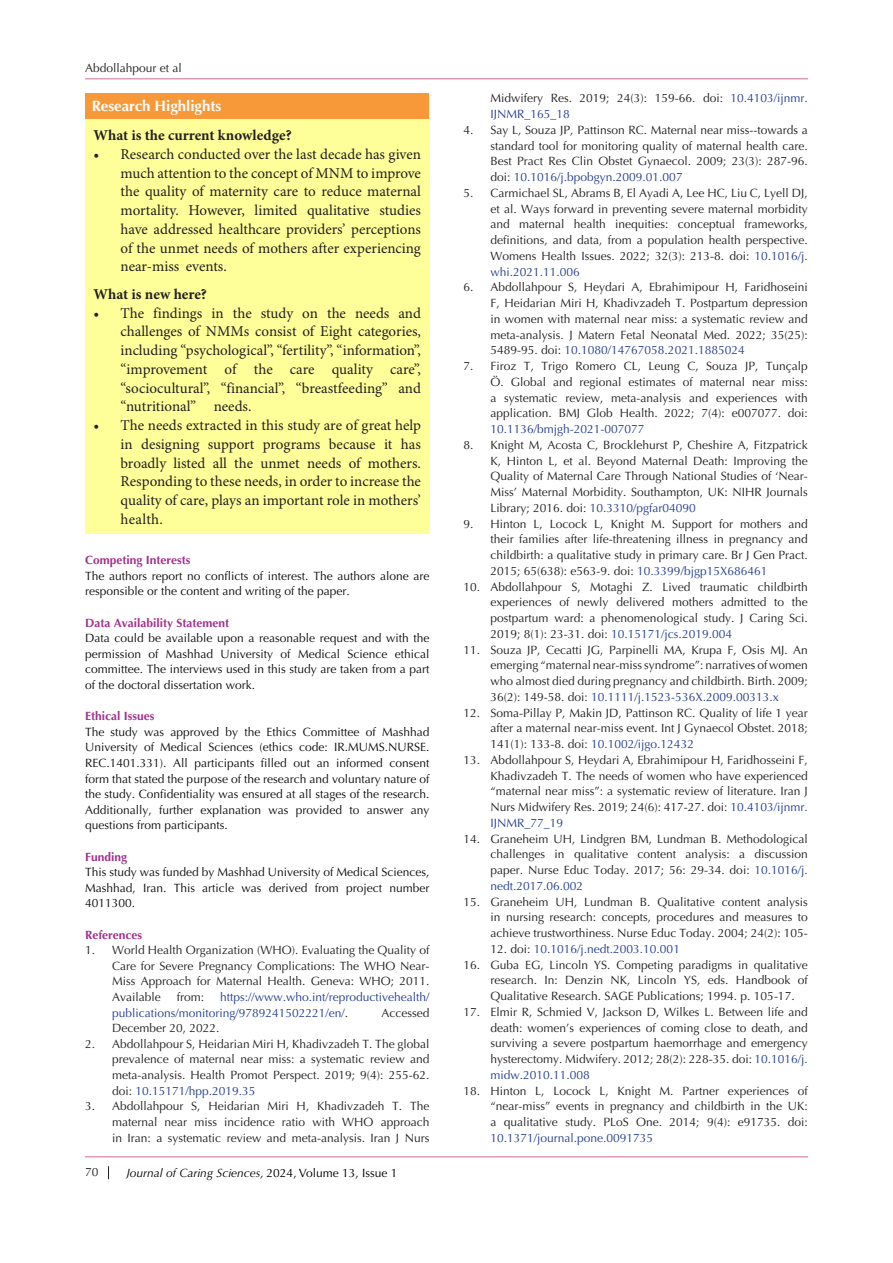
<style>
.page{position:relative;width:893px;height:1263px;background:#fff}
.page>*{position:absolute;margin:0;border:0;box-sizing:border-box;transform-origin:0 0}
.t1{font:15px/18.8px "Minion Pro";color:#231f20;text-align:justify}
.BT{font:700 15px "Minion Pro";color:#231f20}
.t2{font:700 15px "Optima LT Std";color:#fff}
.t3{font:12px/15.8px "Optima LT Std";color:#231f20;text-align:justify}
.t4{font:12px/15.6px "Optima LT Std";color:#0d0d0d;text-align:justify}
.t5{font:12px/15.6px "Optima LT Std";color:#253f8e}
.t6{font:700 12px "Optima LT Std";color:#a0328c}
.t7{font:italic 12px "Optima LT Std";color:#000}
.s1{color:#231f20}
.s2{color:#253f8e}
.s3{font-style:normal}
</style>
<div class="page">
<svg style="left:108px;top:1166px;width:1px;height:13px"></svg>
<hr style="left:85px;top:78px;width:723px;height:1px;background:#cd6996">
<hr style="left:85px;top:1156px;width:723px;height:1px;background:#cd6996">
<div style="left:85px;top:94px;width:344px;height:440px;background:#ff9"></div>
<div style="left:85px;top:94px;width:344px;height:25px;background:#f89939"></div>
<p class="t3" style="left:85px;top:61px;width:98px">Abdollahpour et al</p>
<p class="t2" style="left:92px;top:97px;width:131px">Research Highlights</p>
<p class="BT" style="left:94px;top:125px;width:200px">What is the current knowledge?</p>
<p class="t1" style="left:121px;top:145px;width:302px;text-indent:-27px">• Research conducted over the last decade has given much attention to the concept of MNM to improve the quality of maternity care to reduce maternal mortality. However, limited qualitative studies have addressed healthcare providers’ perceptions of the unmet needs of mothers after experiencing near-miss events.</p>
<p class="BT" style="left:94px;top:283px;width:115px">What is new here?</p>
<p class="t1" style="left:121px;top:304px;width:302px;text-indent:-27px">• The findings in the study on the needs and challenges of NMMs consist of Eight categories, including “psychological”, “fertility”, “information”, “improvement of the care quality care”, “sociocultural”, “financial”, “breastfeeding” and “nutritional” needs.</p>
<p class="t1" style="left:121px;top:416px;width:302px;text-indent:-27px">• The needs extracted in this study are of great help in designing support programs because it has broadly listed all the unmet needs of mothers.<br>Responding to these needs, in order to increase the quality of care, plays an important role in mothers’ health.</p>
<p class="t6" style="left:85px;top:553px;width:107px">Competing Interests</p>
<p class="t4" style="left:85px;top:568px;width:346px">The authors report no conflicts of interest. The authors alone are responsible or the content and writing of the paper.</p>
<p class="t6" style="left:85px;top:615px;width:146px">Data Availability Statement</p>
<p class="t4" style="left:85px;top:630px;width:346px">Data could be available upon a reasonable request and with the permission of Mashhad University of Medical Science ethical committee. The interviews used in this study are taken from a part of the doctoral dissertation work.</p>
<p class="t6" style="left:85px;top:709px;width:71px">Ethical Issues</p>
<p class="t4" style="left:85px;top:724px;width:346px">The study was approved by the Ethics Committee of Mashhad University of Medical Sciences (ethics code: IR.MUMS.NURSE.<br>REC.1401.331). All participants filled out an informed consent form that stated the purpose of the research and voluntary nature of the study. Confidentiality was ensured at all stages of the research.<br>Additionally, further explanation was provided to answer any questions from participants.</p>
<p class="t6" style="left:85px;top:849px;width:44px">Funding</p>
<p class="t4" style="left:85px;top:864px;width:346px">This study was funded by Mashhad University of Medical Sciences, Mashhad, Iran. This article was derived from project number 4011300.</p>
<p class="t6" style="left:85px;top:927px;width:59px">References</p>
<p class="t3" style="left:112px;top:942px;width:319px;text-indent:-27px">1. World Health Organization (WHO). Evaluating the Quality of Care for Severe Pregnancy Complications: The WHO Near-Miss Approach for Maternal Health. Geneva: WHO; 2011.<br>Available</p>
<p class="t3" style="left:177px;top:989px;width:29px">from:</p>
<p class="t5" style="left:112px;top:989px;width:319px;text-indent:108px">https://www.who.int/reproductivehealth/ publications/monitoring/9789241502221/en/<span class="s1">.</span></p>
<p class="t3" style="left:381px;top:1005px;width:50px">Accessed</p>
<p class="t3" style="left:112px;top:1020px;width:109px">December 20, 2022.</p>
<p class="t3" style="left:112px;top:1036px;width:319px;text-indent:-27px">2. Abdollahpour S, Heidarian Miri H, Khadivzadeh T. The global prevalence of maternal near miss: a systematic review and meta-analysis. Health Promot Perspect. 2019; 9(4): 255-62. doi: <span class="s2">10.15171/hpp.2019.35</span></p>
<p class="t3" style="left:112px;top:1098px;width:319px;text-indent:-27px">3. Abdollahpour S, Heidarian Miri H, Khadivzadeh T. The maternal near miss incidence ratio with WHO approach in Iran: a systematic review and meta-analysis. Iran J Nurs</p>
<p class="t3" style="left:85px;top:1164px;width:15px">70</p>
<p class="t7" style="left:126px;top:1165px;width:273px">Journal of Caring Sciences, <span class="s3">2024, Volume 13, Issue 1</span></p>
<p class="t3" style="left:490px;top:91px;width:319px">Midwifery Res. 2019; 24(3): 159-66. doi: <span class="s2">10.4103/ijnmr.<br>IJNMR_165_18</span></p>
<p class="t3" style="left:490px;top:122px;width:319px;text-indent:-27px">4. Say L, Souza JP, Pattinson RC. Maternal near miss--towards a standard tool for monitoring quality of maternal health care.<br>Best Pract Res Clin Obstet Gynaecol. 2009; 23(3): 287-96. doi: <span class="s2">10.1016/j.bpobgyn.2009.01.007</span></p>
<p class="t3" style="left:490px;top:185px;width:319px;text-indent:-27px">5. Carmichael SL, Abrams B, El Ayadi A, Lee HC, Liu C, Lyell DJ, et al. Ways forward in preventing severe maternal morbidity and maternal health inequities: conceptual frameworks, definitions, and data, from a population health perspective.<br>Womens Health Issues. 2022; 32(3): 213-8. doi: <span class="s2">10.1016/j. whi.2021.11.006</span></p>
<p class="t3" style="left:490px;top:280px;width:319px;text-indent:-27px">6. Abdollahpour S, Heydari A, Ebrahimipour H, Faridhoseini F, Heidarian Miri H, Khadivzadeh T. Postpartum depression in women with maternal near miss: a systematic review and meta-analysis. J Matern Fetal Neonatal Med. 2022; 35(25):<br>5489-95. doi: <span class="s2">10.1080/14767058.2021.1885024</span></p>
<p class="t3" style="left:490px;top:358px;width:319px;text-indent:-27px">7. Firoz T, Trigo Romero CL, Leung C, Souza JP, Tunçalp Ö. Global and regional estimates of maternal near miss: a systematic review, meta-analysis and experiences with application. BMJ Glob Health. 2022; 7(4): e007077. doi:<br><span class="s2">10.1136/bmjgh-2021-007077</span></p>
<p class="t3" style="left:490px;top:437px;width:319px;text-indent:-27px">8. Knight M, Acosta C, Brocklehurst P, Cheshire A, Fitzpatrick K, Hinton L, et al. Beyond Maternal Death: Improving the Quality of Maternal Care Through National Studies of ‘Near-Miss’ Maternal Morbidity. Southampton, UK: NIHR Journals Library; 2016. doi: <span class="s2">10.3310/pgfar04090</span></p>
<p class="t3" style="left:490px;top:516px;width:319px;text-indent:-27px">9. Hinton L, Locock L, Knight M. Support for mothers and their families after life-threatening illness in pregnancy and childbirth: a qualitative study in primary care. Br J Gen Pract.<br>2015; 65(638): e563-9. doi: <span class="s2">10.3399/bjgp15X686461</span></p>
<p class="t3" style="left:490px;top:579px;width:319px;text-indent:-27px">10. Abdollahpour S, Motaghi Z. Lived traumatic childbirth experiences of newly delivered mothers admitted to the postpartum ward: a phenomenological study. J Caring Sci.<br>2019; 8(1): 23-31. doi: <span class="s2">10.15171/jcs.2019.004</span></p>
<p class="t3" style="left:490px;top:642px;width:319px;text-indent:-27px">11. Souza JP, Cecatti JG, Parpinelli MA, Krupa F, Osis MJ. An emerging “maternal near-miss syndrome”: narratives of women who almost died during pregnancy and childbirth. Birth. 2009; 36(2): 149-58. doi: <span class="s2">10.1111/j.1523-536X.2009.00313.x</span></p>
<p class="t3" style="left:490px;top:705px;width:319px;text-indent:-27px">12. Soma-Pillay P, Makin JD, Pattinson RC. Quality of life 1 year after a maternal near-miss event. Int J Gynaecol Obstet. 2018; 141(1): 133-8. doi: <span class="s2">10.1002/ijgo.12432</span></p>
<p class="t3" style="left:490px;top:752px;width:319px;text-indent:-27px">13. Abdollahpour S, Heydari A, Ebrahimipour H, Faridhosseini F, Khadivzadeh T. The needs of women who have experienced “maternal near miss”: a systematic review of literature. Iran J Nurs Midwifery Res. 2019; 24(6): 417-27. doi: <span class="s2">10.4103/ijnmr.<br>IJNMR_77_19</span></p>
<p class="t3" style="left:490px;top:831px;width:319px;text-indent:-27px">14. Graneheim UH, Lindgren BM, Lundman B. Methodological challenges in qualitative content analysis: a discussion paper. Nurse Educ Today. 2017; 56: 29-34. doi: <span class="s2">10.1016/j. nedt.2017.06.002</span></p>
<p class="t3" style="left:490px;top:894px;width:319px;text-indent:-27px">15. Graneheim UH, Lundman B. Qualitative content analysis in nursing research: concepts, procedures and measures to achieve trustworthiness. Nurse Educ Today. 2004; 24(2): 105-</p>
<p class="t5" style="left:490px;top:941px;width:191px"><span class="s1">12. doi:</span> 10.1016/j.nedt.2003.10.001</p>
<p class="t3" style="left:490px;top:957px;width:319px;text-indent:-27px">16. Guba EG, Lincoln YS. Competing paradigms in qualitative research. In: Denzin NK, Lincoln YS, eds. Handbook of Qualitative Research. SAGE Publications; 1994. p. 105-17.</p>
<p class="t3" style="left:490px;top:1004px;width:319px;text-indent:-27px">17. Elmir R, Schmied V, Jackson D, Wilkes L. Between life and death: women’s experiences of coming close to death, and surviving a severe postpartum haemorrhage and emergency hysterectomy. Midwifery. 2012; 28(2): 228-35. doi: <span class="s2">10.1016/j. midw.2010.11.008</span></p>
<p class="t3" style="left:490px;top:1083px;width:319px;text-indent:-27px">18. Hinton L, Locock L, Knight M. Partner experiences of “near-miss” events in pregnancy and childbirth in the UK: a qualitative study. PLoS One. 2014; 9(4): e91735. doi:<br><span class="s2">10.1371/journal.pone.0091735</span></p>
</div>
